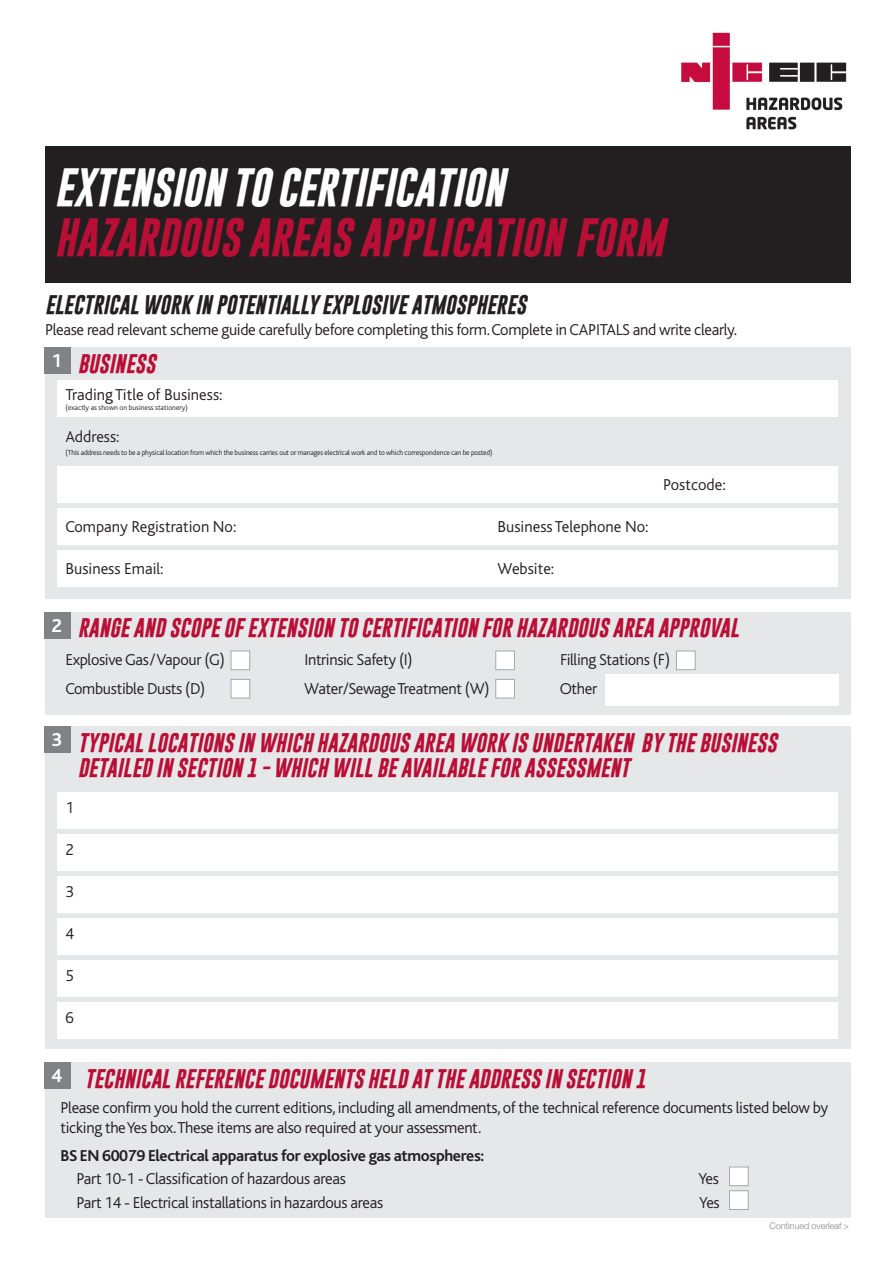
<style>
.page{position:relative;width:893px;height:1263px;background:#fff}
.page>*{position:absolute;margin:0;border:0;box-sizing:border-box;transform-origin:0 0}
.t1{font:italic 700 39px "Gobold";color:#b90f36}
.t2{font:italic 700 39px "Gobold";letter-spacing:-.01em;color:#fff}
.t3{font:italic 700 19.5px/25.5px "Gobold";color:#b90f36}
.t4{font:italic 700 19.5px "Gobold";color:#231f20}
.t5{font:700 19.5px "Bliss";color:#fff}
.t6{font:300 16.5px/19.5px "Bliss";letter-spacing:-.02em;color:#231f20}
.t7{font:300 16.5px "Bliss";color:#231f20}
.t8{font:700 16.5px "Bliss";letter-spacing:-.02em;color:#231f20}
.t9{font:300 9px "Helvetica Neue";color:#808285}
.t10{font:300 7.5px "Bliss";letter-spacing:-.02em;color:#231f20}
.t11{font:300 7.5px "Bliss";color:#231f20}
</style>
<div class="page">
<div style="left:45px;top:146px;width:805px;height:136px;background:#231f20"></div>
<div style="left:45px;top:348px;width:805px;height:251px;background:#e6e7e9"></div>
<div style="left:45px;top:348px;width:26px;height:26px;background:#808285"></div>
<div style="left:57px;top:380px;width:781px;height:37px;background:#fff"></div>
<div style="left:57px;top:466px;width:781px;height:36px;background:#fff"></div>
<div style="left:57px;top:508px;width:781px;height:36px;background:#fff"></div>
<div style="left:57px;top:550px;width:781px;height:36px;background:#fff"></div>
<img style="left:681px;top:33px;width:166px;height:97px">
<div style="left:45px;top:612px;width:805px;height:102px;background:#e6e7e9"></div>
<div style="left:45px;top:612px;width:26px;height:26px;background:#808285"></div>
<div style="left:45px;top:1062px;width:805px;height:156px;background:#e6e7e9"></div>
<div style="left:45px;top:1062px;width:26px;height:27px;background:#808285"></div>
<div style="left:231px;top:651px;width:18px;height:18px;background:#fff"></div>
<div style="left:231px;top:651px;width:19px;height:19px;border:1px solid #a8a9ad"></div>
<div style="left:231px;top:680px;width:18px;height:18px;background:#fff"></div>
<div style="left:231px;top:679px;width:19px;height:19px;border:1px solid #a8a9ad"></div>
<div style="left:496px;top:651px;width:18px;height:18px;background:#fff"></div>
<div style="left:495px;top:651px;width:20px;height:19px;border:1px solid #a8a9ad"></div>
<div style="left:496px;top:680px;width:18px;height:18px;background:#fff"></div>
<div style="left:495px;top:679px;width:20px;height:19px;border:1px solid #a8a9ad"></div>
<div style="left:677px;top:651px;width:18px;height:18px;background:#fff"></div>
<div style="left:676px;top:651px;width:20px;height:19px;border:1px solid #a8a9ad"></div>
<div style="left:605px;top:674px;width:234px;height:31px;background:#fff"></div>
<div style="left:45px;top:727px;width:805px;height:322px;background:#e6e7e9"></div>
<div style="left:45px;top:727px;width:26px;height:26px;background:#808285"></div>
<div style="left:57px;top:792px;width:781px;height:36px;background:#fff"></div>
<div style="left:57px;top:834px;width:781px;height:36px;background:#fff"></div>
<div style="left:57px;top:876px;width:781px;height:36px;background:#fff"></div>
<div style="left:57px;top:918px;width:781px;height:36px;background:#fff"></div>
<div style="left:57px;top:960px;width:781px;height:36px;background:#fff"></div>
<div style="left:57px;top:1002px;width:781px;height:36px;background:#fff"></div>
<div style="left:730px;top:1167px;width:18px;height:18px;background:#fff"></div>
<div style="left:729px;top:1166px;width:20px;height:20px;border:1px solid #a8a9ad"></div>
<div style="left:730px;top:1191px;width:18px;height:18px;background:#fff"></div>
<div style="left:729px;top:1190px;width:20px;height:20px;border:1px solid #a8a9ad"></div>
<h1 class="t2" style="left:55px;top:170px;width:451px">EXTENSION TO CERTIFICATION</h1>
<h1 class="t1" style="left:55px;top:219px;width:611px">HAZARDOUS AREAS APPLICATION FORM</h1>
<p class="t4" style="left:45px;top:295px;width:483px">ELECTRICAL WORK IN POTENTIALLY EXPLOSIVE ATMOSPHERES</p>
<p class="t6" style="left:45px;top:321px;width:694px">Please read relevant scheme guide carefully before completing this form. Complete in CAPITALS and write clearly.</p>
<p class="t5" style="left:52px;top:353px;width:12px">1</p>
<p class="t3" style="left:78px;top:353px;width:79px">BUSINESS</p>
<p class="t7" style="left:65px;top:388px;width:158px">Trading Title of Business:</p>
<p class="t11" style="left:65px;top:405px;width:124px">(exactly as shown on business stationery)</p>
<p class="t7" style="left:65px;top:430px;width:56px">Address:</p>
<p class="t10" style="left:65px;top:450px;width:429px">(This address needs to be a physical location from which the business carries out or manages electrical work and to which correspondence can be posted)</p>
<p class="t7" style="left:65px;top:520px;width:172px">Company Registration No:</p>
<p class="t7" style="left:497px;top:520px;width:153px">Business Telephone No:</p>
<p class="t7" style="left:65px;top:562px;width:100px">Business Email:</p>
<p class="t7" style="left:497px;top:562px;width:58px">Website:</p>
<p class="t7" style="left:663px;top:478px;width:64px">Postcode:</p>
<p class="t5" style="left:52px;top:618px;width:12px">2</p>
<p class="t3" style="left:78px;top:618px;width:663px">RANGE AND SCOPE OF EXTENSION TO CERTIFICATION FOR HAZARDOUS AREA APPROVAL</p>
<p class="t6" style="left:65px;top:652px;width:161px">Explosive Gas/ Vapour (G)</p>
<p class="t6" style="left:304px;top:652px;width:110px">Intrinsic Safety (I)</p>
<p class="t6" style="left:560px;top:652px;width:112px">Filling Stations (F)</p>
<p class="t6" style="left:65px;top:680px;width:141px">Combustible Dusts (D)</p>
<p class="t6" style="left:304px;top:680px;width:187px">Water/Sewage Treatment (W)</p>
<p class="t6" style="left:560px;top:680px;width:39px">Other</p>
<p class="t5" style="left:52px;top:732px;width:12px">3</p>
<p class="t3" style="left:78px;top:732px;width:701px">TYPICAL LOCATIONS IN WHICH HAZARDOUS AREA WORK IS UNDERTAKEN BY THE BUSINESS<br>DETAILED IN SECTION 1 - WHICH WILL BE AVAILABLE FOR ASSESSMENT</p>
<p class="t6" style="left:65px;top:800px;width:10px">1</p>
<p class="t6" style="left:65px;top:842px;width:10px">2</p>
<p class="t6" style="left:65px;top:884px;width:10px">3</p>
<p class="t6" style="left:65px;top:926px;width:10px">4</p>
<p class="t6" style="left:65px;top:968px;width:10px">5</p>
<p class="t6" style="left:65px;top:1010px;width:10px">6</p>
<p class="t3" style="left:52px;top:1068px;width:596px"><sup>4</sup> TECHNICAL REFERENCE DOCUMENTS HELD AT THE ADDRESS IN SECTION 1</p>
<p class="t6" style="left:61px;top:1099px;width:769px">Please confirm you hold the current editions, including all amendments, of the technical reference documents listed below by ticking the Yes box. These items are also required at your assessment.</p>
<p class="t8" style="left:61px;top:1149px;width:425px">BS EN 60079 Electrical apparatus for explosive gas atmospheres:</p>
<p class="t6" style="left:76px;top:1171px;width:271px">Part 10-1 - Classification of hazardous areas</p>
<p class="t6" style="left:698px;top:1171px;width:22px">Yes</p>
<p class="t6" style="left:76px;top:1194px;width:308px">Part 14 - Electrical installations in hazardous areas</p>
<p class="t6" style="left:699px;top:1194px;width:22px">Yes</p>
<p class="t9" style="left:769px;top:1219px;width:81px">Continued overleaf &gt;</p>
</div>
